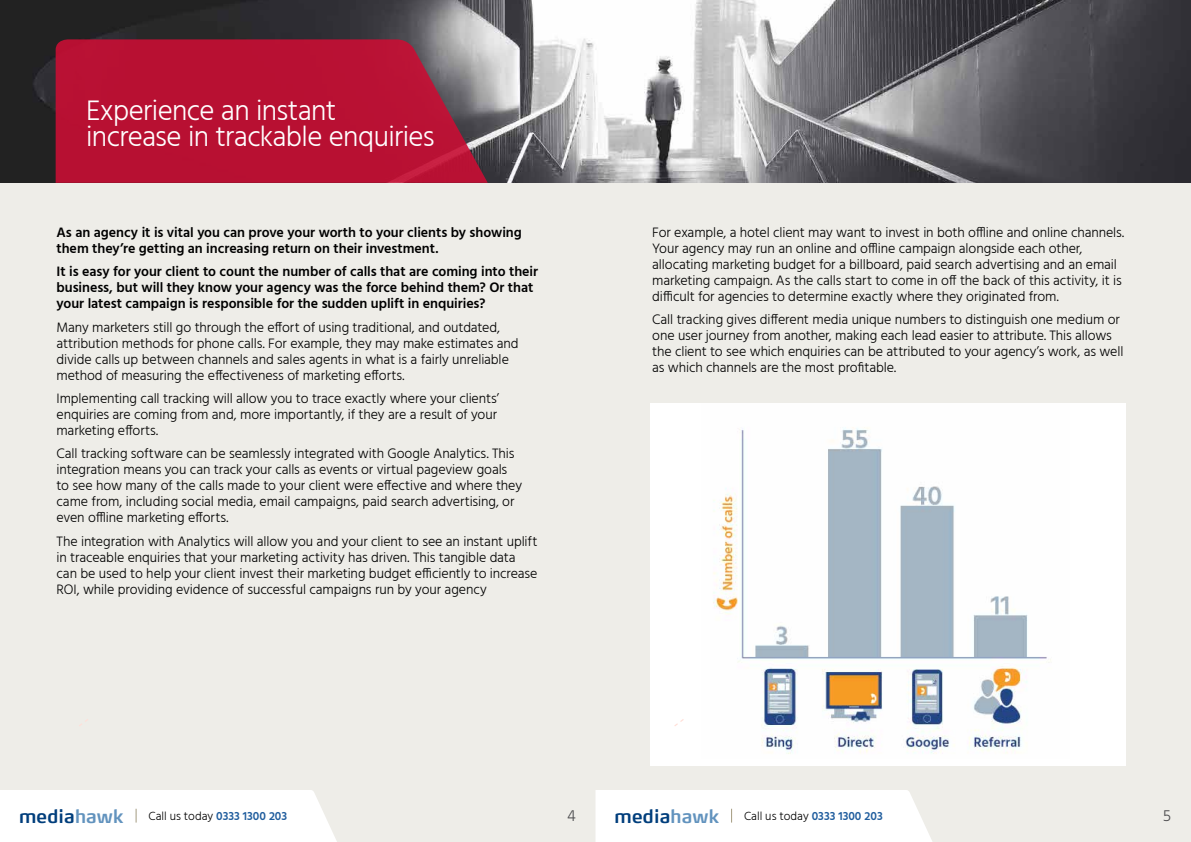
<style>
.page{position:relative;width:1191px;height:842px;background:#fff}
.page>*{position:absolute;margin:0;border:0;box-sizing:border-box;transform-origin:0 0}
.t1{font:300 29px/25.3px "Hind";letter-spacing:-.02em;color:#fff}
.t2{font:600 18.4px "Max TF";letter-spacing:.01em;color:#003e7c}
.t3{font:300 16.3px "Hind";color:#4d4d4f}
.t4{font:300 14px/16px "Hind";letter-spacing:-.01em;color:#000}
.t5{font:600 14px/16px "Hind";letter-spacing:-.005em;color:#000}
.t6{font:300 12px "Hind";color:#000}
.s1{color:#6293be}
.s2{font-weight:600;color:#215e9e}
</style>
<div class="page">
<svg style="left:136px;top:809px;width:1px;height:13px"></svg>
<svg style="left:731px;top:809px;width:1px;height:13px"></svg>
<div style="left:0;top:74px;width:595px;height:716px;background:#eeede8"></div>
<div style="left:312px;top:790px;width:283px;height:52px;background:#eeede8"></div>
<div style="left:595px;top:74px;width:596px;height:716px;background:#eeede8"></div>
<div style="left:650px;top:403px;width:475px;height:363px;background:#fff"></div>
<div style="left:908px;top:790px;width:283px;height:52px;background:#eeede8"></div>
<svg style="left:674px;top:719px;width:10px;height:7px"></svg>
<img style="left:0;top:0;width:1191px;height:183px">
<svg style="left:56px;top:39px;width:432px;height:144px;fill:#b81032"></svg>
<img style="left:713px;top:427px;width:338px;height:327px">
<h1 class="t1" style="left:86px;top:100px;width:350px">Experience an instant increase in trackable enquiries</h1>
<p class="t5" style="left:56px;top:225px;width:467px">As an agency it is vital you can prove your worth to your clients by showing them they’re getting an increasing return on their investment.</p>
<p class="t5" style="left:56px;top:265px;width:483px">It is easy for your client to count the number of calls that are coming into their business, but will they know your agency was the force behind them? Or that your latest campaign is responsible for the sudden uplift in enquiries?</p>
<p class="t4" style="left:56px;top:320px;width:463px">Many marketers still go through the effort of using traditional, and outdated, attribution methods for phone calls. For example, they may make estimates and divide calls up between channels and sales agents in what is a fairly unreliable method of measuring the effectiveness of marketing efforts.</p>
<p class="t4" style="left:56px;top:391px;width:444px">Implementing call tracking will allow you to trace exactly where your clients’ enquiries are coming from and, more importantly, if they are a result of your marketing efforts.</p>
<p class="t4" style="left:56px;top:446px;width:467px">Call tracking software can be seamlessly integrated with Google Analytics. This integration means you can track your calls as events or virtual pageview goals to see how many of the calls made to your client were effective and where they came from, including social media, email campaigns, paid search advertising, or even offline marketing efforts.</p>
<p class="t4" style="left:56px;top:534px;width:482px">The integration with Analytics will allow you and your client to see an instant uplift in traceable enquiries that your marketing activity has driven. This tangible data can be used to help your client invest their marketing budget efficiently to increase ROI, while providing evidence of successful campaigns run by your agency</p>
<p class="t4" style="left:652px;top:225px;width:473px">For example, a hotel client may want to invest in both offline and online channels.<br>Your agency may run an online and offline campaign alongside each other, allocating marketing budget for a billboard, paid search advertising and an email marketing campaign. As the calls start to come in off the back of this activity, it is difficult for agencies to determine exactly where they originated from.</p>
<p class="t4" style="left:652px;top:312px;width:473px">Call tracking gives different media unique numbers to distinguish one medium or one user journey from another, making each lead easier to attribute. This allows the client to see which enquiries can be attributed to your agency’s work, as well as which channels are the most profitable.</p>
<h2 class="t2" style="left:19px;top:804px;width:106px">media<span class="s1">hawk</span></h2>
<p class="t6" style="left:149px;top:808px;width:140px">Call us today <span class="s2">0333 1300 203</span></p>
<p class="t3" style="left:567px;top:805px;width:10px">4</p>
<h2 class="t2" style="left:614px;top:804px;width:106px">media<span class="s1">hawk</span></h2>
<p class="t6" style="left:744px;top:808px;width:140px">Call us today <span class="s2">0333 1300 203</span></p>
<p class="t3" style="left:1163px;top:805px;width:10px">5</p>
</div>
